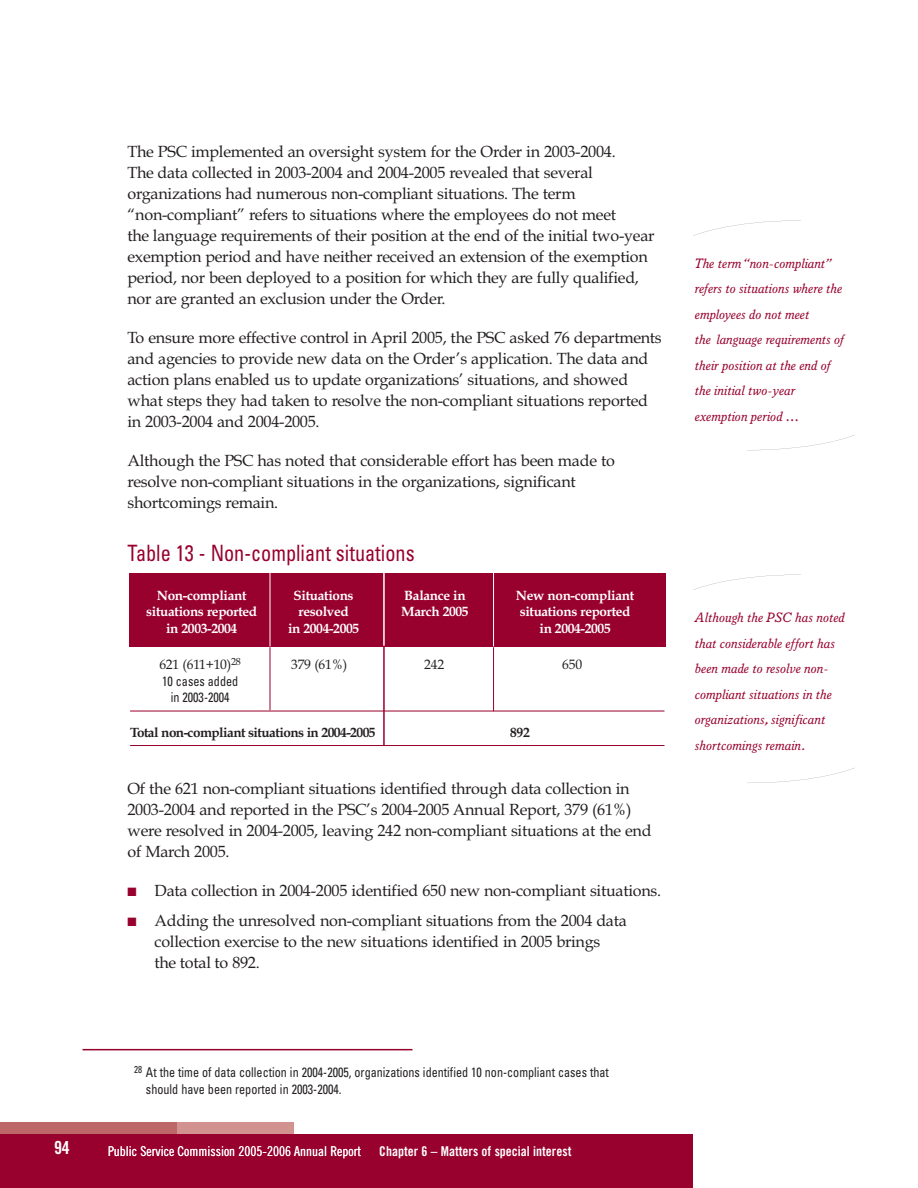
<style>
.page{position:relative;width:918px;height:1188px;background:#fff}
.page>*{position:absolute;margin:0;border:0;box-sizing:border-box;transform-origin:0 0}
.t1{font:condensed 22.5px "Univers";color:#98002e;scale:.9 1}
.t2{font:18px "Trade Gothic Bold Cond Twenty";color:#fff}
.t3{font:16.2px/21px "Book Antiqua";letter-spacing:-.015em;color:#231f20}
.t4{font:italic 13.5px/25.5px "Italian Old Style";color:#98002e}
.t5{font:condensed 13.5px/16.5px "Univers";color:#231f20;text-align:center;scale:.9 1}
.t6{font:700 13.5px "Book Antiqua";letter-spacing:-.025em;color:#fff}
.t7{font:13.5px "Trade Gothic Cond Eighteen";color:#fff}
.t8{font:700 13.5px "Book Antiqua";letter-spacing:-.04em;color:#231f20}
.t9{font:13.5px "Trade Gothic Bold Cond Twenty";color:#fff}
.t10{font:13.5px "Book Antiqua";letter-spacing:-.015em;color:#231f20}
.s1{color:#98002e}
</style>
<div class="page">
<div style="left:0;top:1123px;width:293px;height:11px;background:#d2928f"></div>
<div style="left:0;top:1123px;width:176px;height:11px;background:#be6769"></div>
<div style="left:0;top:1134px;width:693px;height:54px;background:#98002e"></div>
<div style="left:129px;top:573px;width:537px;height:74px;background:#98002e"></div>
<hr style="left:130px;top:711px;width:534px;height:1px;background:#98002e">
<hr style="left:130px;top:745px;width:534px;height:1px;background:#98002e">
<hr style="left:82px;top:1049px;width:330px;height:1px;background:#98002e">
<hr style="left:270px;top:572px;width:1px;height:74px;background:#fff">
<hr style="left:383px;top:572px;width:2px;height:74px;background:#fff">
<hr style="left:493px;top:572px;width:1px;height:74px;background:#fff">
<hr style="left:270px;top:647px;width:1px;height:63px;background:#98002e">
<hr style="left:383px;top:646px;width:2px;height:100px;background:#98002e">
<hr style="left:493px;top:647px;width:1px;height:64px;background:#98002e">
<svg style="left:759px;top:435px;width:96px;height:15px"></svg>
<svg style="left:693px;top:221px;width:89px;height:15px"></svg>
<svg style="left:747px;top:768px;width:108px;height:15px"></svg>
<svg style="left:693px;top:575px;width:92px;height:15px"></svg>
<p class="t3" style="left:128px;top:143px;width:529px">The PSC implemented an oversight system for the Order in 2003-2004.<br>The data collected in 2003-2004 and 2004-2005 revealed that several organizations had numerous non-compliant situations. The term “non-compliant” refers to situations where the employees do not meet<br>the language requirements of their position at the end of the initial two-year exemption period and have neither received an extension of the exemption period, nor been deployed to a position for which they are fully qualified, nor are granted an exclusion under the Order.</p>
<p class="t3" style="left:128px;top:329px;width:536px">To ensure more effective control in April 2005, the PSC asked 76 departments and agencies to provide new data on the Order’s application. The data and action plans enabled us to update organizations’ situations, and showed what steps they had taken to resolve the non-compliant situations reported in 2003-2004 and 2004-2005.</p>
<p class="t3" style="left:128px;top:452px;width:489px">Although the PSC has noted that considerable effort has been made to resolve non-compliant situations in the organizations, significant shortcomings remain.</p>
<h1 class="t1" style="left:128px;top:544px;width:321px">Table 13 - Non-compliant situations</h1>
<p class="t6" style="left:157px;top:590px;width:91px">Non-compliant</p>
<p class="t6" style="left:294px;top:590px;width:61px">Situations</p>
<p class="t6" style="left:404px;top:590px;width:63px">Balance in</p>
<p class="t6" style="left:516px;top:590px;width:120px">New non-compliant</p>
<p class="t6" style="left:146px;top:607px;width:112px">situations reported</p>
<p class="t6" style="left:299px;top:607px;width:52px">resolved</p>
<p class="t6" style="left:401px;top:607px;width:69px">March 2005</p>
<p class="t6" style="left:520px;top:607px;width:112px">situations reported</p>
<p class="t6" style="left:166px;top:623px;width:73px">in 2003-2004</p>
<p class="t6" style="left:288px;top:623px;width:73px">in 2004-2005</p>
<p class="t6" style="left:540px;top:623px;width:73px">in 2004-2005</p>
<p class="t10" style="left:159px;top:659px;width:83px">621 (611+10)<sup>28</sup></p>
<p class="t10" style="left:291px;top:659px;width:58px">379 (61%)</p>
<p class="t10" style="left:424px;top:659px;width:21px">242</p>
<p class="t10" style="left:562px;top:659px;width:21px">650</p>
<p class="t5" style="left:162px;top:674px;width:86px">10 cases added in 2003-2004</p>
<p class="t8" style="left:130px;top:727px;width:247px">Total non-compliant situations in 2004-2005</p>
<p class="t8" style="left:510px;top:727px;width:21px">892</p>
<p class="t3" style="left:128px;top:779px;width:526px">Of the 621 non-compliant situations identified through data collection in 2003-2004 and reported in the PSC’s 2004-2005 Annual Report, 379 (61%) were resolved in 2004-2005, leaving 242 non-compliant situations at the end of March 2005.</p>
<p class="t3" style="left:128px;top:881px;width:535px"><span class="s1">■</span> Data collection in 2004-2005 identified 650 new non-compliant situations.</p>
<p class="t3" style="left:154px;top:911px;width:474px;text-indent:-27px"><span class="s1">■</span> Adding the unresolved non-compliant situations from the 2004 data collection exercise to the new situations identified in 2005 brings<br>the total to 892.</p>
<p class="t4" style="left:694px;top:252px;width:151px">The term “non-compliant” refers to situations where the employees do not meet<br>the language requirements of their position at the end of the initial two-year exemption period …</p>
<p class="t4" style="left:694px;top:606px;width:151px">Although the PSC has noted that considerable effort has been made to resolve non&shy;compliant situations in the organizations,significant shortcomings remain.</p>
<p class="t5" style="left:146px;top:1066px;width:516px;text-align:left;text-indent:-12px"><sup>28</sup> At the time of data collection in 2004-2005, organizations identified 10 non-compliant cases that should have been reported in 2003-2004.</p>
<p class="t2" style="left:54px;top:1141px;width:17px">94</p>
<p class="t7" style="left:108px;top:1146px;width:255px">Public Service Commission 2005-2006 Annual Report</p>
<p class="t9" style="left:379px;top:1146px;width:194px">Chapter 6 – Matters of special interest</p>
</div>
